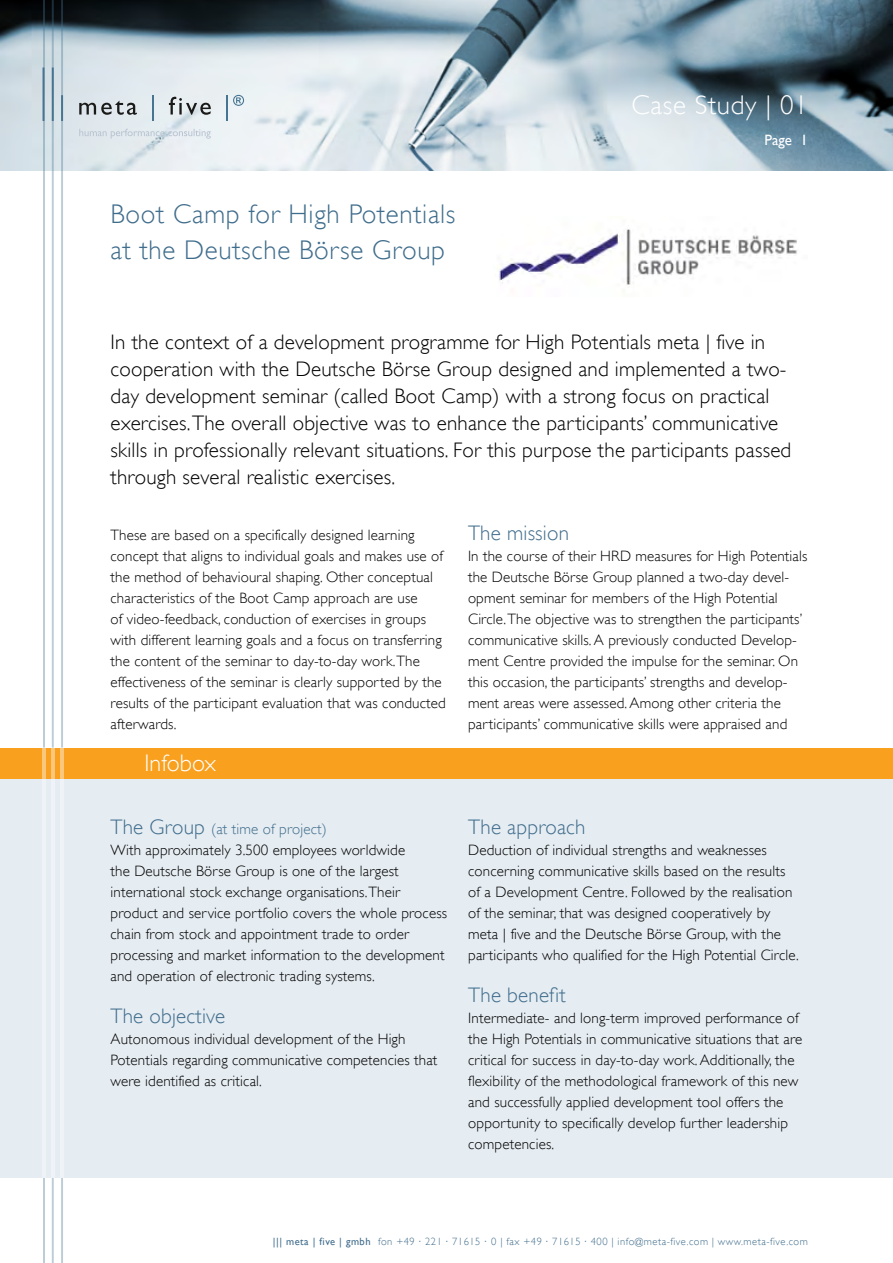
<style>
.page{position:relative;width:893px;height:1263px;background:#fff}
.page>*{position:absolute;margin:0;border:0;box-sizing:border-box;transform-origin:0 0}
.t1{font:300 27px/36px "Gill Sans";letter-spacing:.025em;color:#406d8c}
.t2{font:300 27px "Gill Sans";letter-spacing:.025em;color:#fff}
.t3{font:300 24px "Gill Sans";color:#fff}
.t4{font:300 21px/27px "Gill Sans";letter-spacing:.01em;color:#000}
.t5{font:300 21px "Gill Sans";letter-spacing:.01em;color:#406d8c}
.t6{font:300 15px/21px "Gill Sans";letter-spacing:.01em;color:#000}
.t7{font:15px "Gill Sans";color:#fff}
.t8{font:300 10.5px "Gill Sans";letter-spacing:.05em;color:#406d8c}
.s1{font-size:21px;color:#406d8c}
.s2{color:#406d8c}
.s3{font-weight:400}
</style>
<div class="page">
<img style="left:0;top:0;width:893px;height:170px">
<hr style="left:43px;top:0;width:1px;height:1263px;background:#467592">
<hr style="left:52px;top:0;width:2px;height:1263px;background:#467592">
<hr style="left:61px;top:0;width:2px;height:1263px;background:#467592">
<svg style="left:79px;top:101px;width:58px;height:14px"></svg>
<hr style="left:152px;top:95px;width:2px;height:26px;background:#467592">
<svg style="left:169px;top:96px;width:42px;height:19px"></svg>
<hr style="left:226px;top:95px;width:2px;height:26px;background:#467592">
<svg style="left:79px;top:129px;width:132px;height:10px"></svg>
<svg style="left:233px;top:95px;width:11px;height:11px"></svg>
<img style="left:497px;top:229px;width:300px;height:56px">
<div style="left:0;top:779px;width:893px;height:399px;background:#e5ecf2"></div>
<div style="left:0;top:748px;width:893px;height:31px;background:#f9a01e"></div>
<hr style="left:43px;top:748px;width:3px;height:430px;background:#fff">
<hr style="left:52px;top:748px;width:3px;height:430px;background:#fff">
<hr style="left:61px;top:748px;width:3px;height:430px;background:#fff">
<h1 class="t2" style="left:632px;top:90px;width:178px">Case Study | 01</h1>
<h1 class="t1" style="left:111px;top:196px;width:346px">Boot Camp for High Potentials at the Deutsche Börse Group</h1>
<p class="t7" style="left:764px;top:131px;width:45px">Page 1</p>
<p class="t4" style="left:111px;top:328px;width:682px">In the context of a development programme for High Potentials meta | five in cooperation with the Deutsche Börse Group designed and implemented a two&shy;day development seminar (called Boot Camp) with a strong focus on practical exercises. The overall objective was to enhance the participants’ communicative skills in professionally relevant situations. For this purpose the participants passed through several realistic exercises.</p>
<p class="t6" style="left:111px;top:525px;width:337px">These are based on a specifically designed learning concept that aligns to individual goals and makes use of the method of behavioural shaping. Other conceptual characteristics of the Boot Camp approach are use<br>of video-feedback, conduction of exercises in groups with different learning goals and a focus on transferring the content of the seminar to day-to-day work. The effectiveness of the seminar is clearly supported by the results of the participant evaluation that was conducted afterwards.</p>
<h3 class="t5" style="left:468px;top:521px;width:102px">The mission</h3>
<p class="t6" style="left:468px;top:546px;width:341px">In the course of their HRD measures for High Potentials the Deutsche Börse Group planned a two-day devel&shy;opment seminar for members of the High Potential Circle. The objective was to strengthen the participants’ communicative skills. A previously conducted Develop&shy;ment Centre provided the impulse for the seminar. On this occasion, the participants’ strengths and develop&shy;ment areas were assessed. Among other criteria the participants’ communicative skills were appraised and</p>
<h2 class="t3" style="left:145px;top:750px;width:73px">Infobox</h2>
<p class="t6" style="left:111px;top:819px;width:338px"><span class="s1">The Group</span> <span class="s2">(at time of project)<br></span>With approximately 3.500 employees worldwide<br>the Deutsche Börse Group is one of the largest international stock exchange organisations. Their product and service portfolio covers the whole process chain from stock and appointment trade to order processing and market information to the development and operation of electronic trading systems.</p>
<h3 class="t5" style="left:111px;top:1004px;width:116px">The objective</h3>
<p class="t6" style="left:111px;top:1029px;width:328px">Autonomous individual development of the High<br>Potentials regarding communicative competencies that were identified as critical.</p>
<h3 class="t5" style="left:468px;top:815px;width:119px">The approach</h3>
<p class="t6" style="left:468px;top:840px;width:332px">Deduction of individual strengths and weaknesses concerning communicative skills based on the results of a Development Centre. Followed by the realisation of the seminar, that was designed cooperatively by meta | five and the Deutsche Börse Group, with the participants who qualified for the High Potential Circle.</p>
<h3 class="t5" style="left:468px;top:983px;width:99px">The benefit</h3>
<p class="t6" style="left:468px;top:1008px;width:336px">Intermediate- and long-term improved performance of the High Potentials in communicative situations that are critical for success in day-to-day work. Additionally, the flexibility of the methodological framework of this new and successfully applied development tool offers the opportunity to specifically develop further leadership competencies.</p>
<p class="t8" style="left:273px;top:1235px;width:537px"><span class="s3">||| meta | five | gmbh</span> fon +49 221 71615 0 | fax +49 71615 400 | info@meta-five.com | www.meta-five.com</p>
</div>
